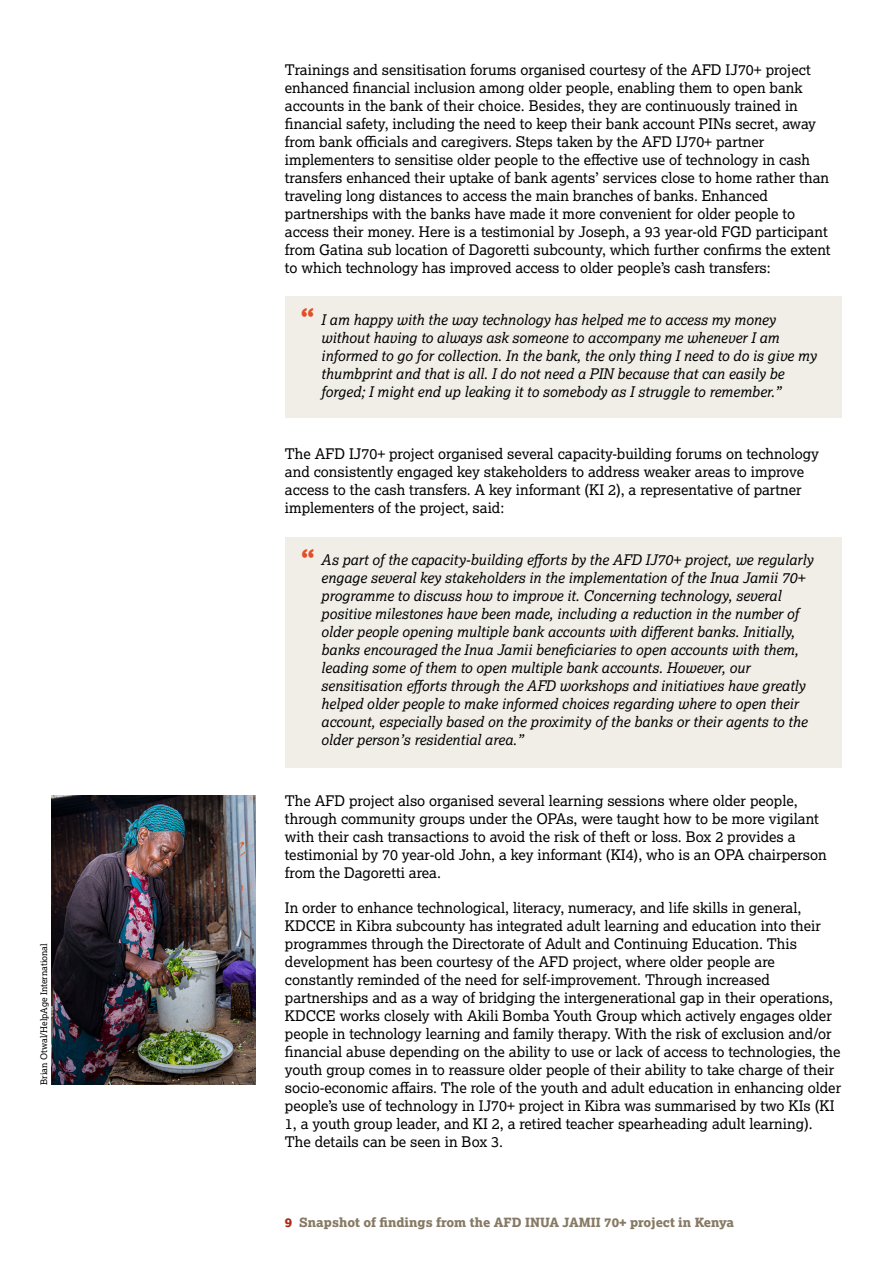
<style>
.page{position:relative;width:893px;height:1263px;background:#fff}
.page>*{position:absolute;margin:0;border:0;box-sizing:border-box;transform-origin:0 0}
.t1{font:24px "Lexia X Bold";color:#e34e26}
.t2{font:14.7px/18px "Lexia";color:#000}
.t3{font:italic 14.7px/18px "Lexia";color:#000}
.t4{font:12.75px "Lexia X Bold";color:#867a64}
.t5{font:9px "Lexia";color:#000}
.s1{color:#ab2718}
</style>
<div class="page">
<img style="left:51px;top:796px;width:204px;height:289px">
<div style="left:285px;top:296px;width:557px;height:121px;background:#f1eee8"></div>
<div style="left:285px;top:537px;width:557px;height:231px;background:#f1eee8"></div>
<p class="t5" style="left:38px;top:1085px;width:143px;rotate:-90deg">Brian Otwal/HelpAge International</p>
<p class="t2" style="left:285px;top:60px;width:547px">Trainings and sensitisation forums organised courtesy of the AFD IJ70+ project enhanced financial inclusion among older people, enabling them to open bank accounts in the bank of their choice. Besides, they are continuously trained in financial safety, including the need to keep their bank account PINs secret, away from bank officials and caregivers. Steps taken by the AFD IJ70+ partner implementers to sensitise older people to the effective use of technology in cash transfers enhanced their uptake of bank agents’ services close to home rather than traveling long distances to access the main branches of banks. Enhanced partnerships with the banks have made it more convenient for older people to access their money. Here is a testimonial by Joseph, a 93 year-old FGD participant from Gatina sub location of Dagoretti subcounty, which further confirms the extent to which technology has improved access to older people’s cash transfers:</p>
<p class="t3" style="left:321px;top:310px;width:497px">I am happy with the way technology has helped me to access my money without having to always ask someone to accompany me whenever I am informed to go for collection. In the bank, the only thing I need to do is give my thumbprint and that is all. I do not need a PIN because that can easily be forged; I might end up leaking it to somebody as I struggle to remember.”</p>
<h1 class="t1" style="left:300px;top:302px;width:16px">“</h1>
<p class="t2" style="left:285px;top:444px;width:536px">The AFD IJ70+ project organised several capacity-building forums on technology and consistently engaged key stakeholders to address weaker areas to improve access to the cash transfers. A key informant (KI 2), a representative of partner implementers of the project, said:</p>
<p class="t3" style="left:321px;top:550px;width:494px">As part of the capacity-building efforts by the AFD IJ70+ project, we regularly engage several key stakeholders in the implementation of the Inua Jamii 70+ programme to discuss how to improve it. Concerning technology, several positive milestones have been made, including a reduction in the number of older people opening multiple bank accounts with different banks. Initially, banks encouraged the Inua Jamii beneficiaries to open accounts with them, leading some of them to open multiple bank accounts. However, our sensitisation efforts through the AFD workshops and initiatives have greatly helped older people to make informed choices regarding where to open their account, especially based on the proximity of the banks or their agents to the older person’s residential area.”</p>
<h1 class="t1" style="left:300px;top:543px;width:16px">“</h1>
<p class="t2" style="left:285px;top:791px;width:543px">The AFD project also organised several learning sessions where older people, through community groups under the OPAs, were taught how to be more vigilant with their cash transactions to avoid the risk of theft or loss. Box 2 provides a testimonial by 70 year-old John, a key informant (KI4), who is an OPA chairperson from the Dagoretti area.</p>
<p class="t2" style="left:285px;top:898px;width:558px">In order to enhance technological, literacy, numeracy, and life skills in general, KDCCE in Kibra subcounty has integrated adult learning and education into their programmes through the Directorate of Adult and Continuing Education. This development has been courtesy of the AFD project, where older people are constantly reminded of the need for self-improvement. Through increased partnerships and as a way of bridging the intergenerational gap in their operations, KDCCE works closely with Akili Bomba Youth Group which actively engages older people in technology learning and family therapy. With the risk of exclusion and/or financial abuse depending on the ability to use or lack of access to technologies, the youth group comes in to reassure older people of their ability to take charge of their socio-economic affairs. The role of the youth and adult education in enhancing older people’s use of technology in IJ70+ project in Kibra was summarised by two KIs (KI 1, a youth group leader, and KI 2, a retired teacher spearheading adult learning).<br>The details can be seen in Box 3.</p>
<p class="t4" style="left:285px;top:1214px;width:451px"><span class="s1">9</span> Snapshot of findings from the AFD INUA JAMII 70+ project in Kenya</p>
</div>
